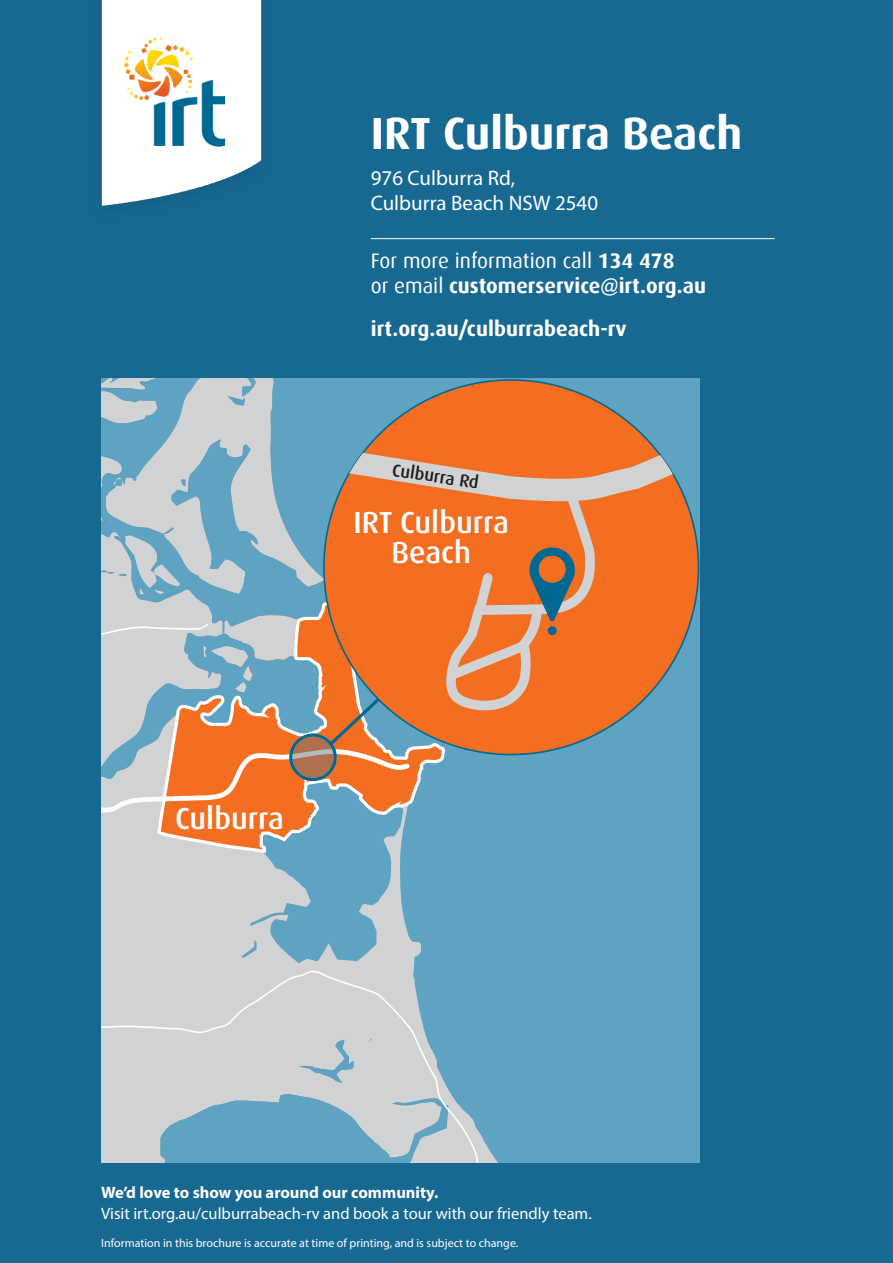
<style>
.page{position:relative;width:893px;height:1263px;background:#186992}
.page>*{position:absolute;margin:0;border:0;box-sizing:border-box;transform-origin:0 0}
.t1{font:700 45px "Dax";color:#fff}
.t2{font:500 30.45px/30.5px "Dax OT";color:#fff;text-align:center}
.t3{font:700 21px/25.2px "Dax";color:#fff}
.t4{font:21px/25.2px "Myriad Pro";color:#fff}
.t5{font:700 21px "Dax Pro";color:#fff}
.t6{font:500 17.55px "Dax OT";color:#231f20}
.t7{font:16.5px "Myriad Pro";color:#fff}
.t8{font:700 16.5px "Myriad Pro";color:#fff}
.t9{font:12px "Myriad Pro";color:#fff}
.s1{font-weight:400}
</style>
<div class="page">
<img style="left:101px;top:0;width:161px;height:206px">
<hr style="left:371px;top:238px;width:404px;height:1px;background:#fff">
<div style="left:101px;top:378px;width:599px;height:785px;background:#5fa3c2"></div>
<svg style="left:101px;top:967px;width:384px;height:196px"></svg>
<svg style="left:101px;top:378px;width:597px;height:585px"></svg>
<div style="left:539px;top:556px;width:27px;height:27px;background:#f36e21;border-radius:50%"></div>
<div style="left:548px;top:626px;width:9px;height:9px;background:#006891;border-radius:50%"></div>
<h1 class="t1" style="left:371px;top:108px;width:373px">IRT Culburra Beach</h1>
<h3 class="t4" style="left:371px;top:165px;width:229px">976 Culburra Rd,<br>Culburra Beach NSW 2540</h3>
<h3 class="t3" style="left:371px;top:248px;width:337px"><span class="s1">For more information call</span> 134 478<br><span class="s1">or email</span> customerservice@irt.org.au</h3>
<h3 class="t5" style="left:371px;top:316px;width:257px">irt.org.au/culburrabeach-rv</h3>
<h3 class="t6" style="left:394px;top:459px;width:89px;rotate:8deg">Culburra Rd</h3>
<h2 class="t2" style="left:354px;top:507px;width:157px">IRT Culburra<br>Beach</h2>
<h2 class="t2" style="left:175px;top:803px;width:110px">Culburra</h2>
<h3 class="t8" style="left:101px;top:1181px;width:339px">We’d love to show you around our community.</h3>
<h3 class="t7" style="left:101px;top:1203px;width:492px">Visit irt.org.au/culburrabeach-rv and book a tour with our friendly team.</h3>
<p class="t9" style="left:101px;top:1235px;width:419px">Information in this brochure is accurate at time of printing, and is subject to change.</p>
</div>
